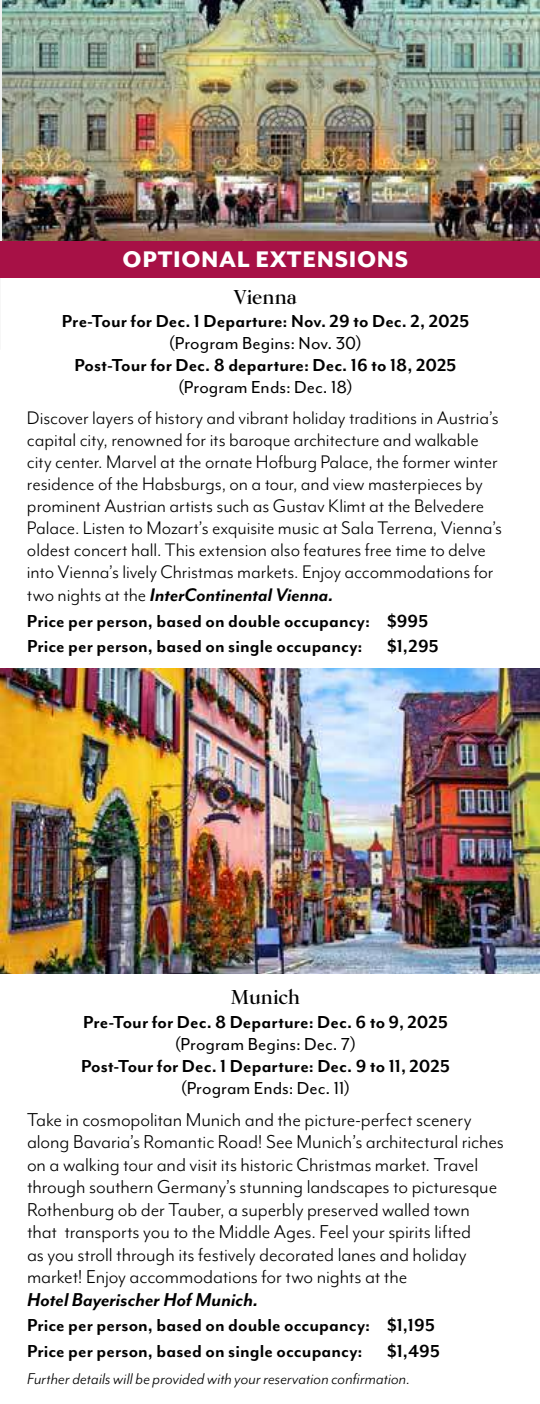
<style>
.page{position:relative;width:540px;height:1404px;background:#fff}
.page>*{position:absolute;margin:0;border:0;box-sizing:border-box;transform-origin:0 0}
.t1{font:800 26px "Mr Eaves Mod OT";letter-spacing:.025em;color:#fff}
.t2{font:21.6px/22.6px "Mr Eaves Mod OT";letter-spacing:-.005em;color:#000}
.t3{font:italic 700 21.6px "Mr Eaves Mod OT";color:#000}
.t4{font:21px/22px "Mr Eaves Mod OT";letter-spacing:-.005em;color:#000}
.t5{font:700 20px/25.6px "Mr Eaves Mod OT";letter-spacing:.005em;color:#000}
.t6{font:20px "Mr Eaves Mod OT";letter-spacing:.005em;color:#000}
.t7{font:700 20px "Kumlien Pro";letter-spacing:-.005em;color:#000}
.t8{font:italic 18px "Mr Eaves Mod OT";letter-spacing:.01em;color:#000}
.s1{font-weight:700;font-style:italic}
</style>
<div class="page">
<img style="left:2px;top:0;width:538px;height:241px">
<div style="left:0;top:241px;width:540px;height:37px;background:#a71146"></div>
<img style="left:0;top:669px;width:540px;height:305px">
<p class="t1" style="left:123px;top:249px;width:287px">OPTIONAL EXTENSIONS</p>
<p class="t7" style="left:234px;top:288px;width:64px">Vienna</p>
<p class="t5" style="left:62px;top:310px;width:409px">Pre-Tour for Dec. 1 Departure: Nov. 29 to Dec. 2, 2025</p>
<p class="t6" style="left:169px;top:335px;width:195px">(Program Begins: Nov. 30)</p>
<p class="t5" style="left:75px;top:354px;width:383px">Post-Tour for Dec. 8 departure: Dec. 16 to 18, 2025</p>
<p class="t6" style="left:178px;top:379px;width:176px">(Program Ends: Dec. 18)</p>
<p class="t4" style="left:27px;top:408px;width:477px">Discover layers of history and vibrant holiday traditions in Austria’s capital city, renowned for its baroque architecture and walkable city center. Marvel at the ornate Hofburg Palace, the former winter residence of the Habsburgs, on a tour, and view masterpieces by prominent Austrian artists such as Gustav Klimt at the Belvedere Palace. Listen to Mozart’s exquisite music at Sala Terrena, Vienna’s oldest concert hall. This extension also features free time to delve into Vienna’s lively Christmas markets. Enjoy accommodations for two nights at the <span class="s1">InterContinental Vienna.</span></p>
<p class="t5" style="left:27px;top:609px;width:413px">Price per person, based on double occupancy: $995<br>Price per person, based on single occupancy: $1,295</p>
<p class="t7" style="left:231px;top:989px;width:71px">Munich</p>
<p class="t5" style="left:83px;top:1010px;width:366px">Pre-Tour for Dec. 8 Departure: Dec. 6 to 9, 2025</p>
<p class="t6" style="left:175px;top:1036px;width:183px">(Program Begins: Dec. 7)</p>
<p class="t5" style="left:81px;top:1054px;width:370px">Post-Tour for Dec. 1 Departure: Dec. 9 to 11, 2025</p>
<p class="t6" style="left:181px;top:1080px;width:171px">(Program Ends: Dec. 11)</p>
<p class="t2" style="left:27px;top:1109px;width:479px">Take in cosmopolitan Munich and the picture-perfect scenery along Bavaria’s Romantic Road! See Munich’s architectural riches on a walking tour and visit its historic Christmas market. Travel through southern Germany’s stunning landscapes to picturesque Rothenburg ob der Tauber, a superbly preserved walled town that transports you to the Middle Ages. Feel your spirits lifted<br>as you stroll through its festively decorated lanes and holiday market! Enjoy accommodations for two nights at the</p>
<p class="t3" style="left:27px;top:1292px;width:233px">Hotel Bayerischer Hof Munich.</p>
<p class="t5" style="left:27px;top:1314px;width:414px">Price per person, based on double occupancy: $1,195<br>Price per person, based on single occupancy: $1,495</p>
<p class="t8" style="left:27px;top:1373px;width:385px">Further details will be provided with your reservation confirmation.</p>
</div>
